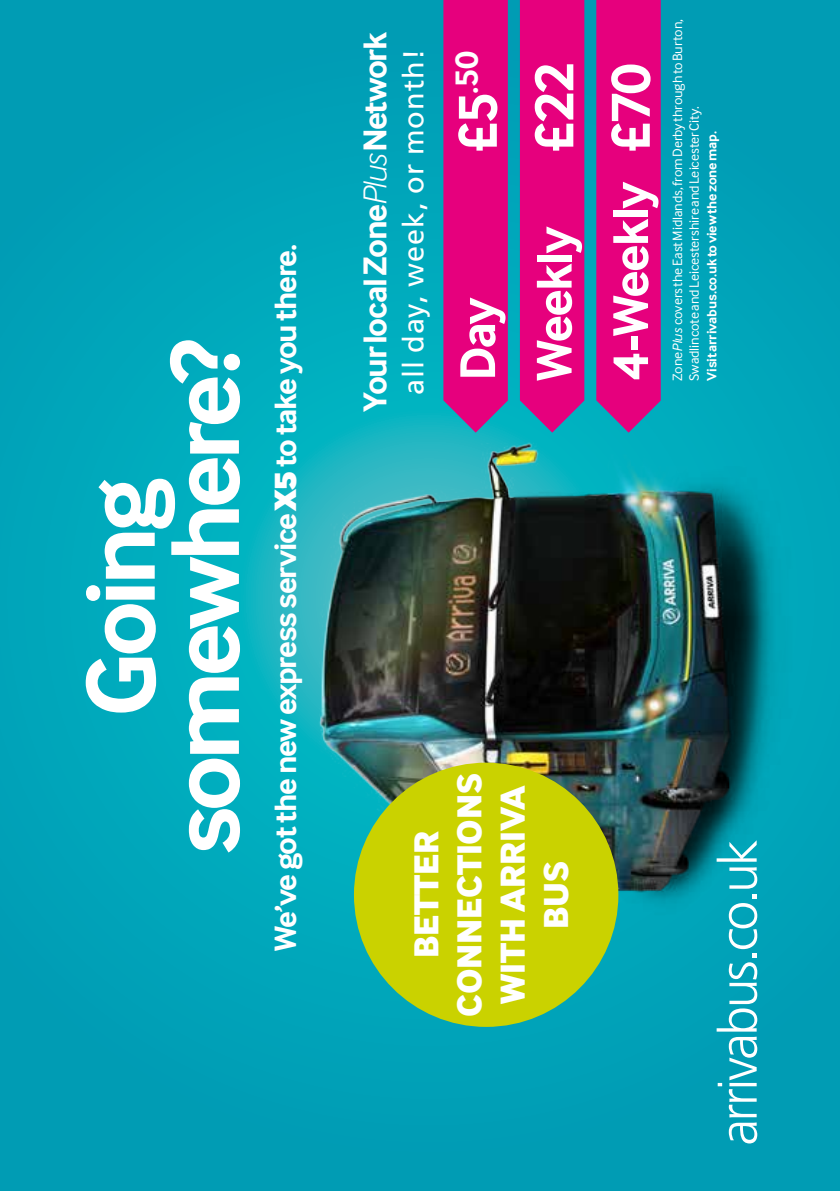
<style>
.page{position:relative;width:840px;height:1191px;background:#fff}
.page>*{position:absolute;margin:0;border:0;box-sizing:border-box;transform-origin:0 0}
.t1{font:700 101.2px/84.2px "Inter Face Typo";letter-spacing:-.05em;color:#fff;text-align:center}
.t2{font:700 57.2px "Inter Face Typo";color:#fff}
.t3{font:300 53.4px "Frutiger";letter-spacing:-.045em;color:#fff}
.t4{font:700 52px "Inter Face Typo";letter-spacing:-.035em;color:#fff}
.t5{font:800 36px/43.2px "Inter Face Typo";color:#fff;text-align:center}
.t6{font:700 34.2px "Inter Face Typo";letter-spacing:-.045em;color:#fff}
.t7{font:700 33.4px "Inter Face Typo";color:#fff}
.t8{font:700 32px "Inter Face Typo";letter-spacing:-.04em;color:#fff}
.t9{font:28.8px "Frutiger";letter-spacing:.03em;color:#fff}
.t10{font:14px/16.8px "Inter Face Typo";letter-spacing:-.005em;color:#fff}
.t11{font:700 14px "Inter Face Typo";letter-spacing:-.01em;color:#fff}
.s1{font-weight:900}
.s2{font-weight:300;font-style:italic}
.s3{font-size:57.2px}
.s4{font-style:italic}
</style>
<div class="page">
<div style="left:0;top:0;width:839px;height:1191px;background:linear-gradient(to bottom,#01a3b9,#00a3b9)"></div>
<img style="left:238px;top:254px;width:573px;height:810px">
<div style="left:354px;top:762px;width:264px;height:265px;background:#cad200;border-radius:50%"></div>
<div style="left:443px;top:0;width:64px;height:433px;background:#e6007d"></div>
<div style="left:596px;top:0;width:64px;height:433px;background:#e6007d"></div>
<div style="left:519px;top:0;width:65px;height:433px;background:#e6007d"></div>
<h1 class="t1" style="left:78px;top:855px;width:518px;rotate:-90deg">Going somewhere?</h1>
<h3 class="t8" style="left:267px;top:951px;width:709px;rotate:-90deg">We’ve got the new express service <span class="s1">X5</span> to take you there.</h3>
<h3 class="t6" style="left:355px;top:412px;width:381px;rotate:-90deg">Your local Zone<span class="s2">Plus</span> Network</h3>
<h3 class="t9" style="left:396px;top:395px;width:347px;rotate:-90deg">all day, week, or month!</h3>
<h3 class="t7" style="left:447px;top:153px;width:103px;rotate:-90deg"><span class="s3">£5</span>.50</h3>
<h3 class="t4" style="left:447px;top:381px;width:85px;rotate:-90deg">Day</h3>
<h2 class="t2" style="left:521px;top:153px;width:91px;rotate:-90deg">£22</h2>
<h3 class="t4" style="left:600px;top:381px;width:319px;rotate:-90deg">4-Weekly <span class="s3">£70</span></h3>
<h3 class="t4" style="left:524px;top:381px;width:156px;rotate:-90deg">Weekly</h3>
<p class="t10" style="left:668px;top:381px;width:363px;rotate:-90deg">Zone<span class="s4">Plus</span> covers the East Midlands, from Derby through to Burton,<br>Swadlincote and Leicestershire and Leicester City.</p>
<p class="t11" style="left:703px;top:381px;width:251px;rotate:-90deg">Visit arrivabus.co.uk to view the zone map.</p>
<h3 class="t5" style="left:403px;top:1016px;width:245px;rotate:-90deg">BETTER<br>CONNECTIONS<br>WITH ARRIVA<br>BUS</h3>
<h3 class="t3" style="left:707px;top:1145px;width:308px;rotate:-90deg">arrivabus.co.uk</h3>
</div>
